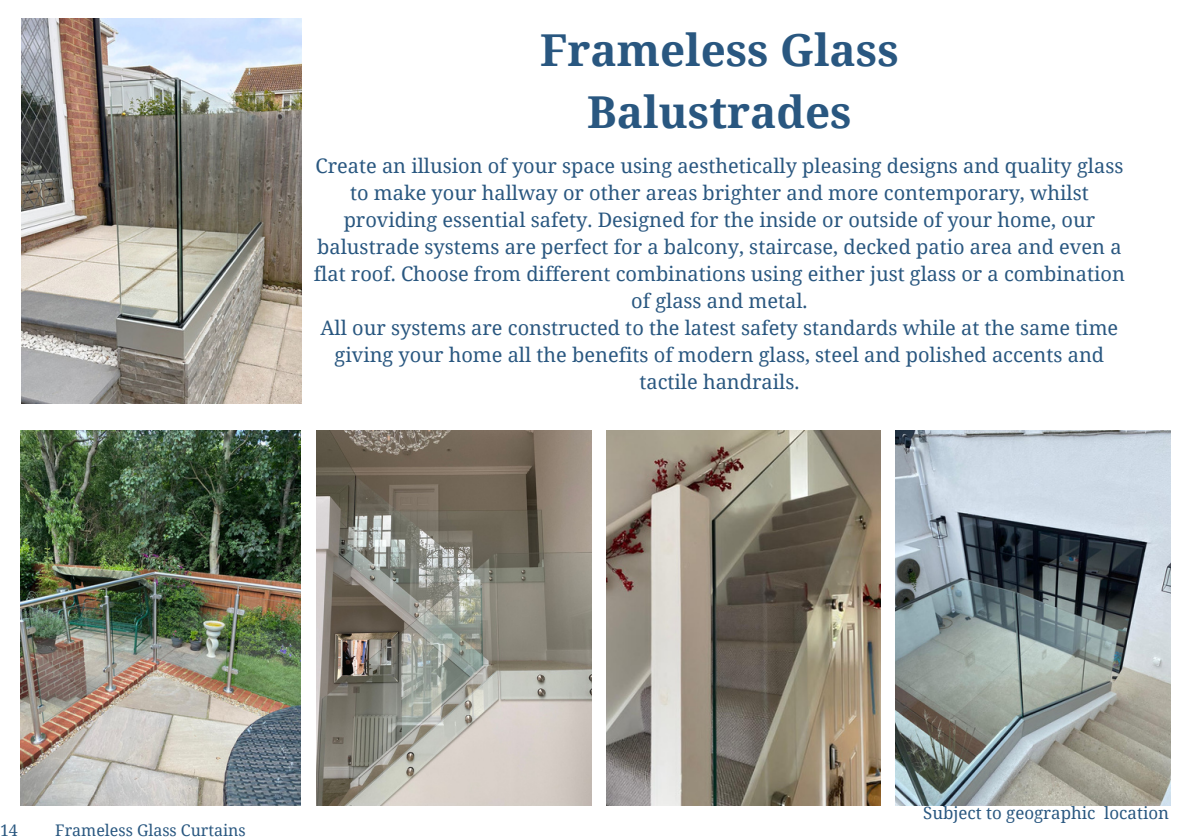
<style>
.page{position:relative;width:1190px;height:839px;background:#fff}
.page>*{position:absolute;margin:0;border:0;box-sizing:border-box;transform-origin:0 0}
.t1{font:700 44px/61.6px "Noto Serif";color:#295780;text-align:center}
.t2{font:20px/27px "Noto Serif";color:#295780;text-align:center}
.t3{font:16.8px "Noto Serif";color:#295780}
.t4{font:16px "Noto Serif";color:#295780}
</style>
<div class="page">
<img style="left:21px;top:18px;width:281px;height:386px">
<img style="left:317px;top:430px;width:274px;height:375px">
<img style="left:606px;top:430px;width:275px;height:375px">
<img style="left:20px;top:430px;width:281px;height:375px">
<img style="left:896px;top:430px;width:274px;height:375px">
<p class="t1" style="left:540px;top:19px;width:360px">Frameless Glass<br>Balustrades</p>
<p class="t2" style="left:314px;top:151px;width:813px">Create an illusion of your space using aesthetically pleasing designs and quality glass to make your hallway or other areas brighter and more contemporary, whilst providing essential safety. Designed for the inside or outside of your home, our balustrade systems are perfect for a balcony, staircase, decked patio area and even a flat roof. Choose from different combinations using either just glass or a combination of glass and metal.<br>All our systems are constructed to the latest safety standards while at the same time giving your home all the benefits of modern glass, steel and polished accents and tactile handrails.</p>
<p class="t4" style="left:0;top:818px;width:19px">14</p>
<p class="t4" style="left:55px;top:818px;width:192px">Frameless Glass Curtains</p>
<p class="t3" style="left:923px;top:801px;width:247px">Subject to geographic location</p>
</div>
